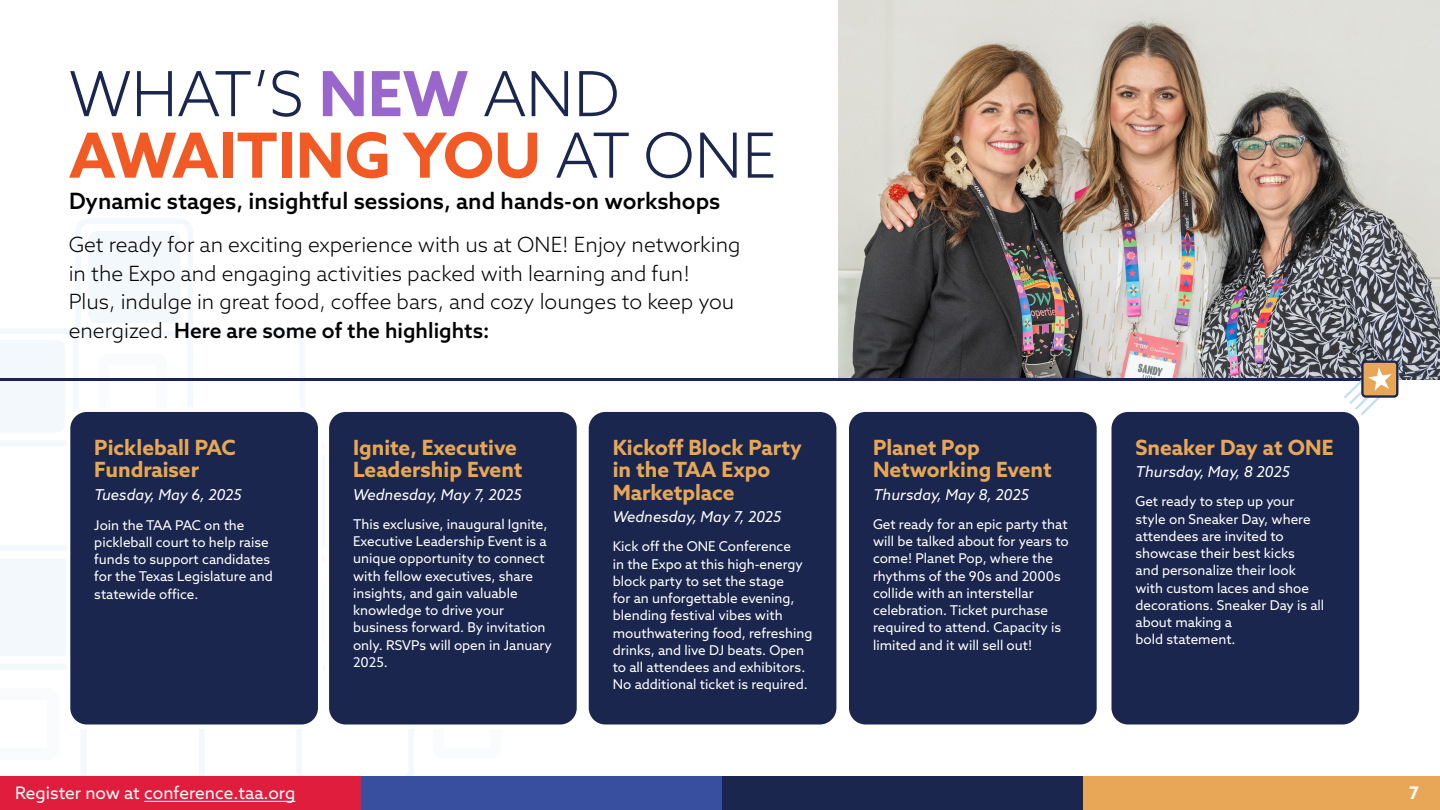
<style>
.page{position:relative;width:1440px;height:810px;background:#fff}
.page>*{position:absolute;margin:0;border:0;box-sizing:border-box;transform-origin:0 0}
.t1{font:300 62.25px/61.5px "Azo Sans";color:#1a264d}
.t2{font:500 22.5px "Azo Sans";color:#000}
.t3{font:300 21px/28.5px "Azo Sans";color:#000}
.t4{font:700 21px/22.5px "Azo Sans";color:#e7a757}
.t5{font:17.25px "Azo Sans";color:#fff}
.t6{font:700 17.25px "Azo Sans";color:#fff}
.t7{font:italic 15px "Azo Sans";color:#fff}
.t8{font:13.5px/17.2px "Azo Sans";color:#fff}
.s1{font-weight:700;color:#96c}
.s2{font-weight:700;color:#f15a24}
.s3{font-weight:500}
</style>
<div class="page">
<svg style="left:76px;top:219px;width:229px;height:188px"></svg>
<svg style="left:0;top:328px;width:191px;height:448px"></svg>
<svg style="left:184px;top:555px;width:230px;height:221px"></svg>
<div style="left:0;top:776px;width:361px;height:34px;background:#e11d3e"></div>
<div style="left:361px;top:776px;width:361px;height:34px;background:#384f9f"></div>
<div style="left:722px;top:776px;width:361px;height:34px;background:#1a264d"></div>
<div style="left:1083px;top:776px;width:357px;height:34px;background:#e7a757"></div>
<hr style="left:144px;top:801px;width:151px;height:1px;background:#fff">
<div style="left:68px;top:410px;width:252px;height:317px;background:#1a264d;border-radius:19px"></div>
<div style="left:66px;top:407px;width:256px;height:322px;border:4px solid #fff;border-radius:19px"></div>
<div style="left:327px;top:410px;width:252px;height:317px;background:#1a264d;border-radius:19px"></div>
<div style="left:325px;top:407px;width:256px;height:322px;border:4px solid #fff;border-radius:19px"></div>
<div style="left:586px;top:410px;width:253px;height:317px;background:#1a264d;border-radius:19px"></div>
<div style="left:584px;top:407px;width:257px;height:322px;border:4px solid #fff;border-radius:19px"></div>
<div style="left:847px;top:410px;width:252px;height:317px;background:#1a264d;border-radius:19px"></div>
<div style="left:844px;top:407px;width:257px;height:322px;border:4px solid #fff;border-radius:19px"></div>
<div style="left:1109px;top:410px;width:252px;height:317px;background:#1a264d;border-radius:19px"></div>
<div style="left:1107px;top:407px;width:257px;height:322px;border:4px solid #fff;border-radius:19px"></div>
<img style="left:838px;top:0;width:602px;height:379px">
<hr style="left:0;top:378px;width:1373px;height:3px;background:#1a264d">
<svg style="left:1344px;top:361px;width:54px;height:54px"></svg>
<h1 class="t1" style="left:69px;top:63px;width:709px">WHAT’S <span class="s1">NEW</span> AND<br><span class="s2">AWAITING YOU</span> AT ONE</h1>
<h2 class="t2" style="left:69px;top:187px;width:653px">Dynamic stages, insightful sessions, and hands-on workshops</h2>
<p class="t3" style="left:69px;top:231px;width:673px">Get ready for an exciting experience with us at ONE! Enjoy networking in the Expo and engaging activities packed with learning and fun!<br>Plus, indulge in great food, coffee bars, and cozy lounges to keep you energized. <span class="s3">Here are some of the highlights:</span></p>
<h3 class="t4" style="left:94px;top:435px;width:143px">Pickleball PAC<br>Fundraiser</h3>
<p class="t7" style="left:94px;top:485px;width:149px">Tuesday, May 6, 2025</p>
<p class="t8" style="left:94px;top:516px;width:180px">Join the TAA PAC on the pickleball court to help raise funds to support candidates for the Texas Legislature and statewide office.</p>
<h3 class="t4" style="left:353px;top:435px;width:171px">Ignite, Executive<br>Leadership Event</h3>
<p class="t7" style="left:353px;top:485px;width:170px">Wednesday, May 7, 2025</p>
<p class="t8" style="left:353px;top:515px;width:200px">This exclusive, inaugural Ignite,<br>Executive Leadership Event is a unique opportunity to connect with fellow executives, share insights, and gain valuable knowledge to drive your business forward. By invitation only. RSVPs will open in January<br>2025.</p>
<h3 class="t4" style="left:613px;top:435px;width:191px">Kickoff Block Party in the TAA Expo<br>Marketplace</h3>
<p class="t7" style="left:613px;top:507px;width:170px">Wednesday, May 7, 2025</p>
<p class="t8" style="left:613px;top:538px;width:201px">Kick off the ONE Conference<br>in the Expo at this high-energy block party to set the stage<br>for an unforgettable evening, blending festival vibes with mouthwatering food, refreshing drinks, and live DJ beats. Open to all attendees and exhibitors.<br>No additional ticket is required.</p>
<h3 class="t4" style="left:873px;top:435px;width:180px">Planet Pop<br>Networking Event</h3>
<p class="t7" style="left:873px;top:485px;width:158px">Thursday, May 8, 2025</p>
<p class="t8" style="left:873px;top:515px;width:197px">Get ready for an epic party that will be talked about for years to come! Planet Pop, where the rhythms of the 90s and 2000s collide with an interstellar celebration. Ticket purchase required to attend. Capacity is limited and it will sell out!</p>
<h3 class="t4" style="left:1136px;top:435px;width:199px">Sneaker Day at ONE</h3>
<p class="t7" style="left:1136px;top:462px;width:156px">Thursday, May, 8 2025</p>
<p class="t8" style="left:1136px;top:493px;width:190px">Get ready to step up your style on Sneaker Day, where attendees are invited to showcase their best kicks<br>and personalize their look with custom laces and shoe decorations. Sneaker Day is all about making a<br>bold statement.</p>
<p class="t5" style="left:15px;top:782px;width:282px">Register now at conference.taa.org</p>
<p class="t6" style="left:1409px;top:781px;width:11px">7</p>
</div>
